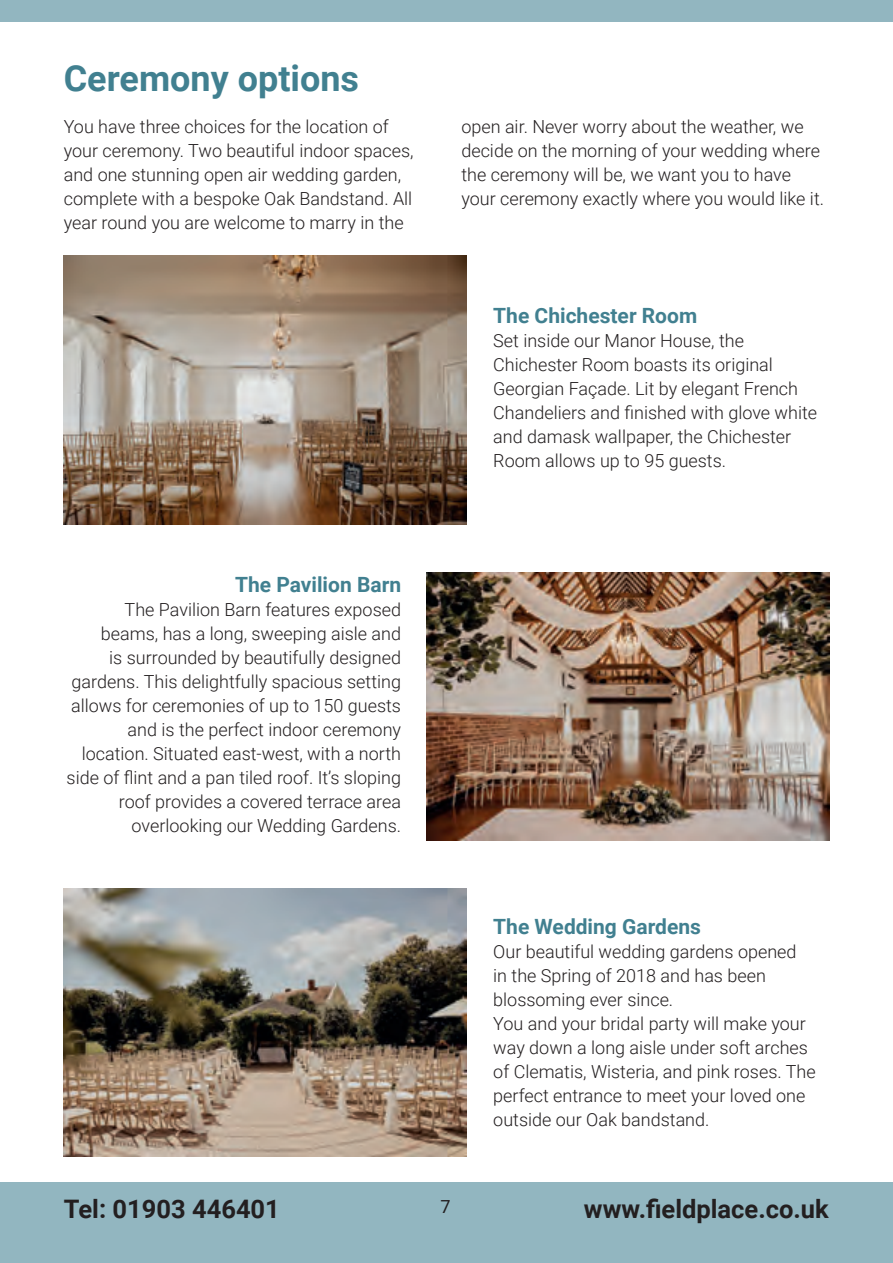
<style>
.page{position:relative;width:893px;height:1263px;background:#fff}
.page>*{position:absolute;margin:0;border:0;box-sizing:border-box;transform-origin:0 0}
.t1{font:700 36px "Roboto";color:#418090}
.t2{font:700 25.5px "Roboto";color:#231f20}
.t3{font:700 21px "Roboto";color:#418090}
.t4{font:300 18px/24px "Roboto";color:#231f20}
.t5{font:18px "Roboto";color:#231f20}
</style>
<div class="page">
<div style="left:0;top:1182px;width:893px;height:81px;background:#92b6c0"></div>
<div style="left:0;top:0;width:893px;height:21px;background:#92b6c0"></div>
<img style="left:64px;top:888px;width:402px;height:269px">
<img style="left:64px;top:256px;width:402px;height:268px">
<img style="left:427px;top:572px;width:402px;height:268px">
<p class="t1" style="left:64px;top:53px;width:297px">Ceremony options</p>
<p class="t4" style="left:64px;top:113px;width:351px">You have three choices for the location of your ceremony. Two beautiful indoor spaces, and one stunning open air wedding garden, complete with a bespoke Oak Bandstand. All year round you are welcome to marry in the</p>
<p class="t4" style="left:461px;top:113px;width:364px">open air. Never worry about the weather, we decide on the morning of your wedding where the ceremony will be, we want you to have your ceremony exactly where you would like it.</p>
<p class="t3" style="left:235px;top:570px;width:168px">The Pavilion Barn</p>
<p class="t4" style="left:67px;top:597px;width:336px;text-align:right">The Pavilion Barn features exposed beams, has a long, sweeping aisle and<br>is surrounded by beautifully designed gardens. This delightfully spacious setting allows for ceremonies of up to 150 guests and is the perfect indoor ceremony location. Situated east-west, with a north side of flint and a pan tiled roof. It’s sloping roof provides a covered terrace area overlooking our Wedding Gardens.</p>
<p class="t3" style="left:493px;top:301px;width:205px">The Chichester Room</p>
<p class="t4" style="left:493px;top:328px;width:325px">Set inside our Manor House, the Chichester Room boasts its original Georgian Façade. Lit by elegant French Chandeliers and finished with glove white and damask wallpaper, the Chichester Room allows up to 95 guests.</p>
<p class="t3" style="left:493px;top:911px;width:209px">The Wedding Gardens</p>
<p class="t4" style="left:493px;top:939px;width:305px">Our beautiful wedding gardens opened in the Spring of 2018 and has been blossoming ever since.</p>
<p class="t4" style="left:493px;top:1010px;width:324px">You and your bridal party will make your way down a long aisle under soft arches of Clematis, Wisteria, and pink roses. The perfect entrance to meet your loved one outside our Oak bandstand.</p>
<h2 class="t2" style="left:64px;top:1191px;width:218px">Tel: 01903 446401</h2>
<p class="t5" style="left:440px;top:1194px;width:12px">7</p>
<h2 class="t2" style="left:584px;top:1191px;width:246px">www.fieldplace.co.uk</h2>
</div>
